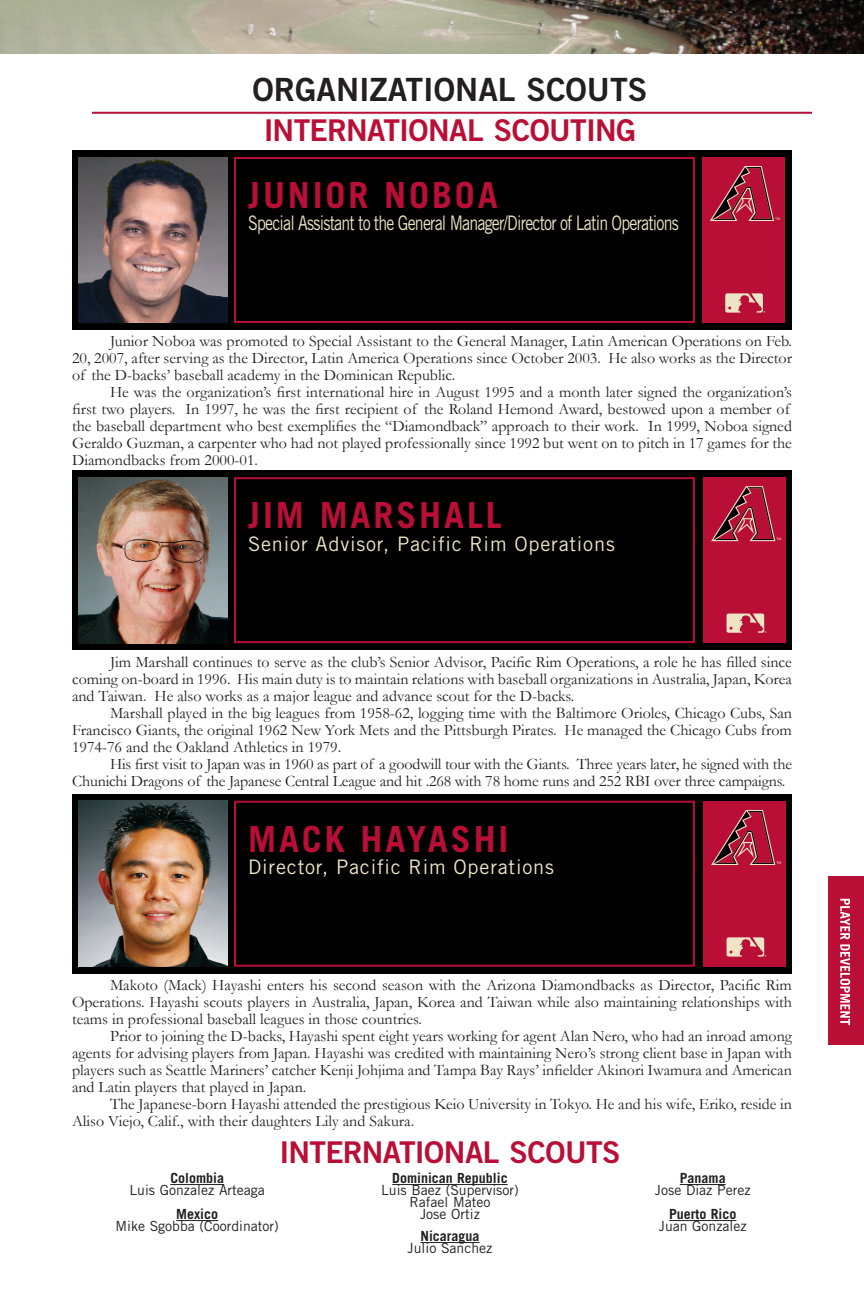
<style>
.page{position:relative;width:864px;height:1296px;background:#fff}
.page>*{position:absolute;margin:0;border:0;box-sizing:border-box;transform-origin:0 0}
.t1{font:700 36px "Trade Gothic LT Std";letter-spacing:.08em;color:#b90f36}
.t2{font:32px "Trade Gothic LT Std Bd 2";color:#231f20}
.t3{font:30px "Trade Gothic LT Std Bd 2";letter-spacing:-.03em;color:#b90f36}
.t4{font:20px "Trade Gothic LT Std";letter-spacing:.04em;color:#ede4c5}
.t5{font:20px "Trade Gothic LT Std";letter-spacing:-.05em;color:#ede4c5;scale:.8 1}
.t6{font:16px/17px "Garamond";color:#231f20;text-align:justify}
.t7{font:14px "Trade Gothic LT Std";color:#231f20}
.t8{font:700 14px "Trade Gothic LT Std";color:#231f20}
</style>
<div class="page">
<img style="left:0;top:0;width:864px;height:54px">
<div style="left:828px;top:877px;width:36px;height:168px;background:#b90f36"></div>
<svg style="left:840px;top:899px;width:10px;height:126px"></svg>
<hr style="left:92px;top:112px;width:720px;height:2px;background:#b90f36">
<div style="left:72px;top:150px;width:719px;height:180px;background:#000"></div>
<div style="left:234px;top:157px;width:461px;height:166px;border:2px solid #b90f36"></div>
<img style="left:79px;top:157px;width:149px;height:166px">
<div style="left:702px;top:157px;width:82px;height:166px;background:#b90f36"></div>
<svg style="left:725px;top:293px;width:40px;height:20px"></svg>
<svg style="left:710px;top:166px;width:70px;height:55px"></svg>
<div style="left:72px;top:470px;width:719px;height:180px;background:#000"></div>
<div style="left:234px;top:477px;width:461px;height:166px;border:2px solid #b90f36"></div>
<img style="left:79px;top:477px;width:149px;height:166px">
<div style="left:703px;top:477px;width:83px;height:166px;background:#b90f36"></div>
<svg style="left:727px;top:614px;width:39px;height:19px"></svg>
<svg style="left:711px;top:486px;width:70px;height:55px"></svg>
<div style="left:72px;top:794px;width:719px;height:180px;background:#000"></div>
<div style="left:234px;top:801px;width:461px;height:166px;border:2px solid #b90f36"></div>
<img style="left:79px;top:801px;width:149px;height:166px">
<div style="left:703px;top:801px;width:83px;height:166px;background:#b90f36"></div>
<hr style="left:170px;top:1184px;width:54px;height:1px;background:#231f20">
<hr style="left:176px;top:1220px;width:42px;height:1px;background:#231f20">
<hr style="left:392px;top:1184px;width:116px;height:1px;background:#231f20">
<hr style="left:420px;top:1242px;width:60px;height:1px;background:#231f20">
<hr style="left:680px;top:1184px;width:46px;height:1px;background:#231f20">
<hr style="left:669px;top:1220px;width:67px;height:1px;background:#231f20">
<svg style="left:727px;top:937px;width:39px;height:20px"></svg>
<svg style="left:711px;top:810px;width:70px;height:55px"></svg>
<p class="t2" style="left:253px;top:70px;width:391px">ORGANIZATIONAL SCOUTS</p>
<p class="t3" style="left:264px;top:111px;width:82px">INTERNATIONAL</p>
<p class="t3" style="left:494px;top:111px;width:37px">SCOUTING</p>
<p class="t1" style="left:248px;top:173px;width:251px">JUNIOR NOBOA</p>
<p class="t5" style="left:248px;top:211px;width:540px">Special Assistant to the General Manager/Director of Latin Operations</p>
<p class="t6" style="left:72px;top:333px;width:722px;text-indent:38px">Junior Noboa was promoted to Special Assistant to the General Manager, Latin American Operations on Feb.<br>20, 2007, after serving as the Director, Latin America Operations since October 2003. He also works as the Director of the D-backs’ baseball academy in the Dominican Republic.</p>
<p class="t6" style="left:72px;top:384px;width:721px;text-align:left;text-indent:38px">He was the organization’s first international hire in August 1995 and a month later signed the organization’s first two players. In 1997, he was the first recipient of the Roland Hemond Award, bestowed upon a member of the baseball department who best exemplifies the “Diamondback” approach to their work. In 1999, Noboa signed Geraldo Guzman, a carpenter who had not played professionally since 1992 but went on to pitch in 17 games for the Diamondbacks from 2000-01.</p>
<p class="t1" style="left:248px;top:493px;width:255px">JIM MARSHALL</p>
<p class="t4" style="left:248px;top:531px;width:368px">Senior Advisor, Pacific Rim Operations</p>
<p class="t6" style="left:72px;top:653px;width:722px;text-indent:38px">Jim Marshall continues to serve as the club’s Senior Advisor, Pacific Rim Operations, a role he has filled since coming on-board in 1996. His main duty is to maintain relations with baseball organizations in Australia, Japan, Korea and Taiwan. He also works as a major league and advance scout for the D-backs.</p>
<p class="t6" style="left:72px;top:704px;width:722px;text-indent:38px">Marshall played in the big leagues from 1958-62, logging time with the Baltimore Orioles, Chicago Cubs, San Francisco Giants, the original 1962 New York Mets and the Pittsburgh Pirates. He managed the Chicago Cubs from 1974-76 and the Oakland Athletics in 1979.</p>
<p class="t6" style="left:72px;top:755px;width:722px;text-indent:38px">His first visit to Japan was in 1960 as part of a goodwill tour with the Giants. Three years later, he signed with the<br>Chunichi Dragons of the Japanese Central League and hit .268 with 78 home runs and 252 RBI over three campaigns.</p>
<p class="t1" style="left:248px;top:817px;width:262px">MACK HAYASHI</p>
<p class="t4" style="left:248px;top:855px;width:307px">Director, Pacific Rim Operations</p>
<p class="t6" style="left:72px;top:976px;width:722px;text-indent:38px">Makoto (Mack) Hayashi enters his second season with the Arizona Diamondbacks as Director, Pacific Rim Operations. Hayashi scouts players in Australia, Japan, Korea and Taiwan while also maintaining relationships with teams in professional baseball leagues in those countries.</p>
<p class="t6" style="left:72px;top:1027px;width:722px;text-indent:38px">Prior to joining the D-backs, Hayashi spent eight years working for agent Alan Nero, who had an inroad among agents for advising players from Japan. Hayashi was credited with maintaining Nero’s strong client base in Japan with players such as Seattle Mariners’ catcher Kenji Johjima and Tampa Bay Rays’ infielder Akinori Iwamura and American and Latin players that played in Japan.</p>
<p class="t6" style="left:72px;top:1095px;width:722px;text-indent:38px">The Japanese-born Hayashi attended the prestigious Keio University in Tokyo. He and his wife, Eriko, reside in<br>Aliso Viejo, Calif., with their daughters Lily and Sakura.</p>
<p class="t3" style="left:279px;top:1134px;width:82px">INTERNATIONAL</p>
<p class="t3" style="left:510px;top:1134px;width:38px">SCOUTS</p>
<p class="t8" style="left:170px;top:1170px;width:55px">Colombia</p>
<p class="t7" style="left:130px;top:1182px;width:137px">Luis Gonzalez Arteaga</p>
<p class="t8" style="left:176px;top:1206px;width:43px">Mexico</p>
<p class="t7" style="left:116px;top:1218px;width:165px">Mike Sgobba (Coordinator)</p>
<p class="t8" style="left:392px;top:1170px;width:117px">Dominican Republic</p>
<p class="t7" style="left:381px;top:1182px;width:139px">Luis Baez (Supervisor)</p>
<p class="t7" style="left:410px;top:1194px;width:82px">Rafael Mateo</p>
<p class="t7" style="left:420px;top:1206px;width:61px">Jose Ortiz</p>
<p class="t8" style="left:420px;top:1228px;width:61px">Nicaragua</p>
<p class="t7" style="left:408px;top:1240px;width:86px">Julio Sanchez</p>
<p class="t8" style="left:680px;top:1170px;width:47px">Panama</p>
<p class="t7" style="left:655px;top:1182px;width:97px">Jose Diaz Perez</p>
<p class="t8" style="left:669px;top:1206px;width:69px">Puerto Rico</p>
<p class="t7" style="left:659px;top:1218px;width:89px">Juan Gonzalez</p>
</div>
